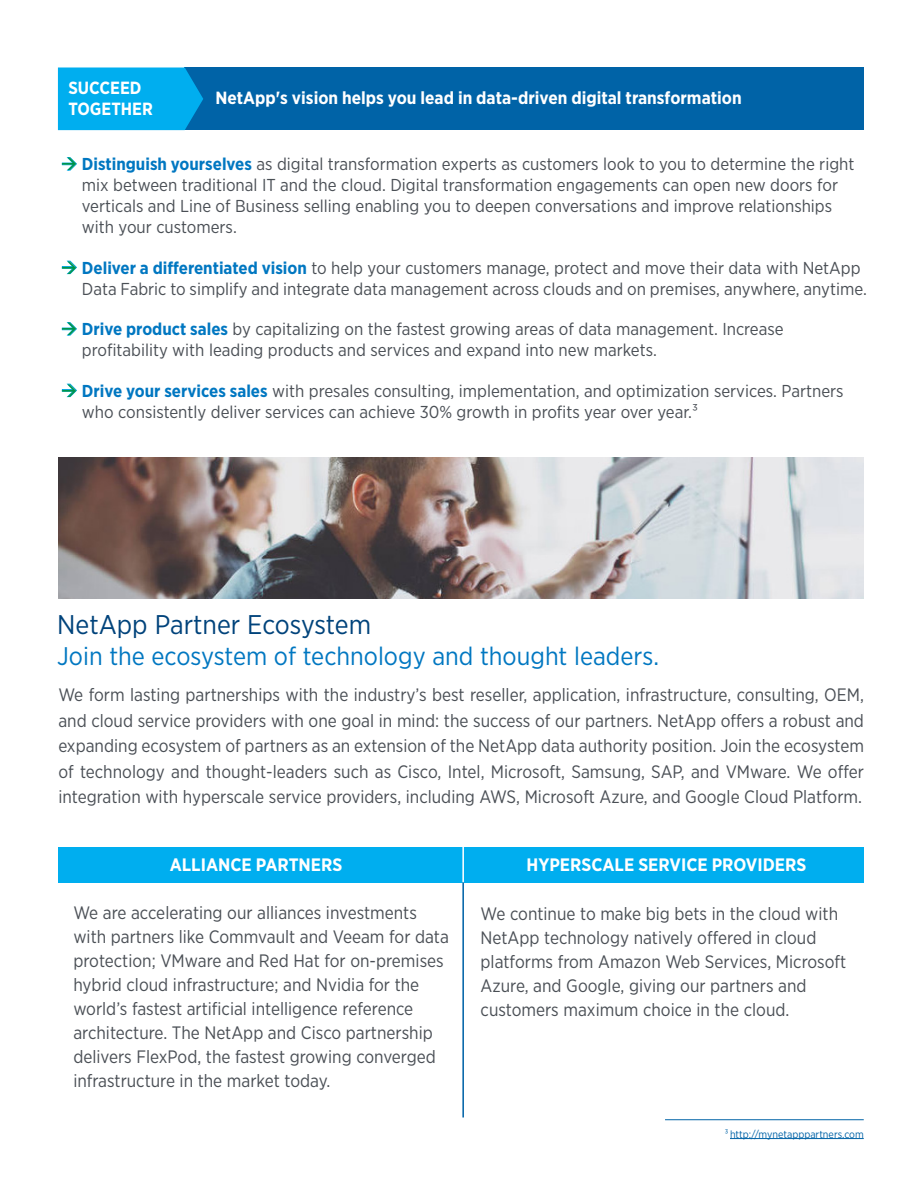
<style>
.page{position:relative;width:918px;height:1188px;background:#fff}
.page>*{position:absolute;margin:0;border:0;box-sizing:border-box;transform-origin:0 0}
.t1{font:27px "Gotham Narrow";color:#00437b}
.t2{font:25.5px "Gotham Narrow";color:#0077c1}
.t3{font:18px/24px "Gotham Narrow";color:#4a4f55}
.t4{font:700 18px "Gotham Narrow";color:#fff}
.t5{font:700 17.7px/21px "Gotham Narrow";color:#fff}
.t6{font:17.25px/21px "Gotham Narrow";color:#4a4f55}
.t7{font:10.5px "Gotham Narrow";color:#0063a7}
.s1{color:#009448}
.s2{font-weight:700;color:#0077c1}
</style>
<div class="page">
<div style="left:185px;top:68px;width:679px;height:62px;background:#0063a7"></div>
<div style="left:58px;top:68px;width:145px;height:62px;background:#00aeef"></div>
<hr style="left:730px;top:1138px;width:134px;height:1px;background:#0063a7">
<svg style="left:62px;top:158px;width:15px;height:12px"></svg>
<svg style="left:62px;top:261px;width:15px;height:13px"></svg>
<svg style="left:62px;top:323px;width:15px;height:12px"></svg>
<svg style="left:62px;top:384px;width:15px;height:13px"></svg>
<hr style="left:665px;top:1119px;width:199px;height:1px;background:#0063a7">
<div style="left:58px;top:847px;width:806px;height:35px;background:#00aeef"></div>
<hr style="left:462px;top:882px;width:2px;height:235px;background:#0063a7">
<img style="left:58px;top:457px;width:806px;height:141px">
<hr style="left:462px;top:844px;width:2px;height:38px;background:#fff">
<p class="t5" style="left:68px;top:78px;width:86px">SUCCEED<br>TOGETHER</p>
<p class="t5" style="left:215px;top:87px;width:528px">NetApp's vision helps you lead in data-driven digital transformation</p>
<p class="t6" style="left:82px;top:153px;width:774px;text-indent:-21px"><span class="s1">→</span> <span class="s2">Distinguish yourselves</span> as digital transformation experts as customers look to you to determine the right mix between traditional IT and the cloud. Digital transformation engagements can open new doors for verticals and Line of Business selling enabling you to deepen conversations and improve relationships with your customers.</p>
<p class="t6" style="left:82px;top:257px;width:786px;text-indent:-21px"><span class="s1">→</span> <span class="s2">Deliver a differentiated vision</span> to help your customers manage, protect and move their data with NetApp<br>Data Fabric to simplify and integrate data management across clouds and on premises, anywhere, anytime.</p>
<p class="t6" style="left:82px;top:318px;width:703px;text-indent:-21px"><span class="s1">→</span> <span class="s2">Drive product sales</span> by capitalizing on the fastest growing areas of data management. Increase profitability with leading products and services and expand into new markets.</p>
<p class="t6" style="left:82px;top:380px;width:763px;text-indent:-21px"><span class="s1">→</span> <span class="s2">Drive your services sales</span> with presales consulting, implementation, and optimization services. Partners who consistently deliver services can achieve 30% growth in profits year over year.³</p>
<h1 class="t1" style="left:57px;top:608px;width:315px">NetApp Partner Ecosystem</h1>
<h2 class="t2" style="left:57px;top:641px;width:603px">Join the ecosystem of technology and thought leaders.</h2>
<p class="t3" style="left:58px;top:682px;width:807px;line-height:25.5px;text-align:justify">We form lasting partnerships with the industry’s best reseller, application, infrastructure, consulting, OEM, and cloud service providers with one goal in mind: the success of our partners. NetApp offers a robust and expanding ecosystem of partners as an extension of the NetApp data authority position. Join the ecosystem of technology and thought-leaders such as Cisco, Intel, Microsoft, Samsung, SAP, and VMware. We offer integration with hyperscale service providers, including AWS, Microsoft Azure, and Google Cloud Platform.</p>
<p class="t4" style="left:170px;top:853px;width:174px">ALLIANCE PARTNERS</p>
<p class="t4" style="left:526px;top:853px;width:281px">HYPERSCALE SERVICE PROVIDERS</p>
<p class="t3" style="left:73px;top:900px;width:377px">We are accelerating our alliances investments with partners like Commvault and Veeam for data protection; VMware and Red Hat for on-premises hybrid cloud infrastructure; and Nvidia for the world’s fastest artificial intelligence reference architecture. The NetApp and Cisco partnership delivers FlexPod, the fastest growing converged infrastructure in the market today.</p>
<p class="t3" style="left:481px;top:901px;width:367px">We continue to make big bets in the cloud with NetApp technology natively offered in cloud platforms from Amazon Web Services, Microsoft Azure, and Google, giving our partners and customers maximum choice in the cloud.</p>
<p class="t7" style="left:725px;top:1127px;width:141px">³ http://mynetapppartners.com</p>
</div>
